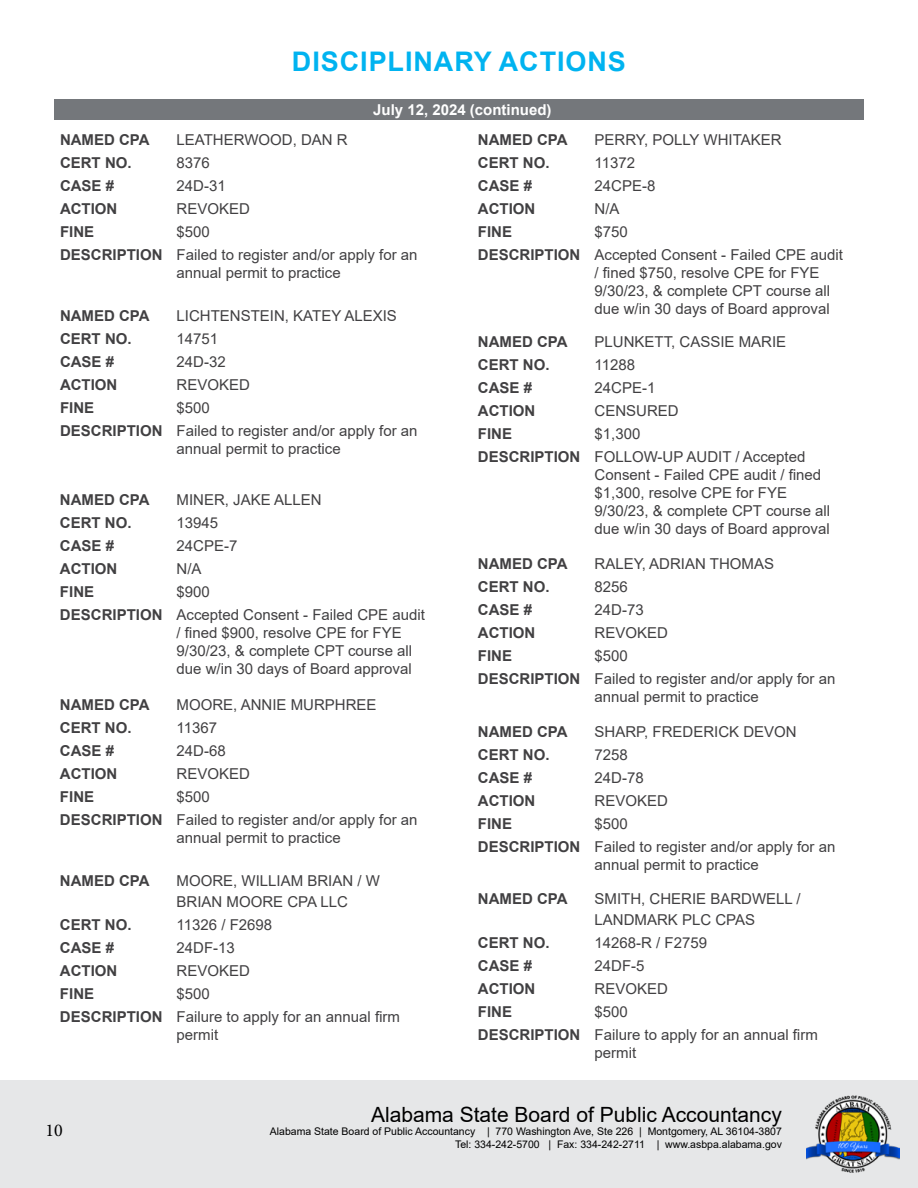
<style>
.page{position:relative;width:918px;height:1188px;background:#fff}
.page>*{position:absolute;margin:0;border:0;box-sizing:border-box;transform-origin:0 0}
.t1{font:700 27px "Arial";letter-spacing:.035em;color:#00b3f0}
.t2{font:21px "Arial";color:#000}
.t3{font:18px "Minion Pro";color:#000}
.t4{font:15px/23px "Arial";color:#414042}
.t5{font:700 15px "Arial";color:#414042}
.t6{font:700 15px "Arial";color:#fff}
.t7{font:10.5px/12.6px "Arial";color:#000;text-align:right}
.s1{font-weight:700}
</style>
<div class="page">
<div style="left:54px;top:99px;width:810px;height:21px;background:#74777b"></div>
<div style="left:0;top:1080px;width:918px;height:108px;background:#e6e7e8"></div>
<img style="left:806px;top:1095px;width:93px;height:78px">
<h1 class="t1" style="left:292px;top:43px;width:336px">DISCIPLINARY ACTIONS</h1>
<p class="t6" style="left:373px;top:99px;width:180px">July 12, 2024 (continued)</p>
<p class="t5" style="left:60px;top:129px;width:91px">NAMED CPA</p>
<p class="t4" style="left:177px;top:128px;width:173px">LEATHERWOOD, DAN R</p>
<p class="t5" style="left:60px;top:152px;width:73px">CERT NO.</p>
<p class="t4" style="left:177px;top:151px;width:35px">8376</p>
<p class="t5" style="left:60px;top:175px;width:56px">CASE #</p>
<p class="t4" style="left:177px;top:174px;width:51px">24D-31</p>
<p class="t5" style="left:60px;top:198px;width:59px">ACTION</p>
<p class="t4" style="left:177px;top:197px;width:75px">REVOKED</p>
<p class="t5" style="left:60px;top:221px;width:36px">FINE</p>
<p class="t4" style="left:60px;top:220px;width:359px;text-indent:117px">$500<br><span class="s1">DESCRIPTION</span> Failed to register and/or apply for an</p>
<p class="t4" style="left:177px;top:261px;width:166px">annual permit to practice</p>
<p class="t5" style="left:60px;top:305px;width:91px">NAMED CPA</p>
<p class="t4" style="left:177px;top:304px;width:222px">LICHTENSTEIN, KATEY ALEXIS</p>
<p class="t5" style="left:60px;top:328px;width:73px">CERT NO.</p>
<p class="t4" style="left:177px;top:327px;width:43px">14751</p>
<p class="t5" style="left:60px;top:351px;width:56px">CASE #</p>
<p class="t4" style="left:177px;top:350px;width:51px">24D-32</p>
<p class="t5" style="left:60px;top:374px;width:59px">ACTION</p>
<p class="t4" style="left:177px;top:373px;width:75px">REVOKED</p>
<p class="t5" style="left:60px;top:397px;width:36px">FINE</p>
<p class="t4" style="left:60px;top:396px;width:359px;text-indent:117px">$500<br><span class="s1">DESCRIPTION</span> Failed to register and/or apply for an</p>
<p class="t4" style="left:177px;top:437px;width:166px">annual permit to practice</p>
<p class="t5" style="left:60px;top:489px;width:91px">NAMED CPA</p>
<p class="t4" style="left:177px;top:488px;width:147px">MINER, JAKE ALLEN</p>
<p class="t5" style="left:60px;top:512px;width:73px">CERT NO.</p>
<p class="t4" style="left:177px;top:511px;width:43px">13945</p>
<p class="t5" style="left:60px;top:535px;width:56px">CASE #</p>
<p class="t4" style="left:177px;top:534px;width:62px">24CPE-7</p>
<p class="t5" style="left:60px;top:558px;width:59px">ACTION</p>
<p class="t4" style="left:177px;top:557px;width:27px">N/A</p>
<p class="t5" style="left:60px;top:581px;width:36px">FINE</p>
<p class="t4" style="left:60px;top:580px;width:366px;text-indent:117px">$900<br><span class="s1">DESCRIPTION</span> Accepted Consent - Failed CPE audit</p>
<p class="t4" style="left:177px;top:623px;width:237px;line-height:18px">/ fined $900, resolve CPE for FYE<br>9/30/23, &amp; complete CPT course all due w/in 30 days of Board approval</p>
<p class="t5" style="left:60px;top:694px;width:91px">NAMED CPA</p>
<p class="t4" style="left:177px;top:693px;width:202px">MOORE, ANNIE MURPHREE</p>
<p class="t5" style="left:60px;top:717px;width:73px">CERT NO.</p>
<p class="t4" style="left:177px;top:716px;width:42px">11367</p>
<p class="t5" style="left:60px;top:740px;width:56px">CASE #</p>
<p class="t4" style="left:177px;top:739px;width:51px">24D-68</p>
<p class="t5" style="left:60px;top:763px;width:59px">ACTION</p>
<p class="t4" style="left:177px;top:762px;width:75px">REVOKED</p>
<p class="t5" style="left:60px;top:786px;width:36px">FINE</p>
<p class="t4" style="left:60px;top:785px;width:359px;text-indent:117px">$500<br><span class="s1">DESCRIPTION</span> Failed to register and/or apply for an</p>
<p class="t4" style="left:177px;top:826px;width:166px">annual permit to practice</p>
<p class="t5" style="left:60px;top:871px;width:91px">NAMED CPA</p>
<p class="t4" style="left:177px;top:871px;width:205px;line-height:21px">MOORE, WILLIAM BRIAN / W<br>BRIAN MOORE CPA LLC</p>
<p class="t5" style="left:60px;top:914px;width:73px">CERT NO.</p>
<p class="t4" style="left:177px;top:913px;width:97px">11326 / F2698</p>
<p class="t5" style="left:60px;top:937px;width:56px">CASE #</p>
<p class="t4" style="left:177px;top:936px;width:60px">24DF-13</p>
<p class="t5" style="left:60px;top:960px;width:59px">ACTION</p>
<p class="t4" style="left:177px;top:959px;width:75px">REVOKED</p>
<p class="t5" style="left:60px;top:983px;width:36px">FINE</p>
<p class="t4" style="left:60px;top:982px;width:342px;text-indent:117px">$500<br><span class="s1">DESCRIPTION</span> Failure to apply for an annual firm</p>
<p class="t4" style="left:177px;top:1023px;width:43px">permit</p>
<p class="t5" style="left:478px;top:129px;width:91px">NAMED CPA</p>
<p class="t4" style="left:595px;top:128px;width:189px">PERRY, POLLY WHITAKER</p>
<p class="t5" style="left:478px;top:152px;width:73px">CERT NO.</p>
<p class="t4" style="left:595px;top:151px;width:42px">11372</p>
<p class="t5" style="left:478px;top:175px;width:56px">CASE #</p>
<p class="t4" style="left:595px;top:174px;width:62px">24CPE-8</p>
<p class="t5" style="left:478px;top:198px;width:59px">ACTION</p>
<p class="t4" style="left:595px;top:197px;width:27px">N/A</p>
<p class="t5" style="left:478px;top:221px;width:36px">FINE</p>
<p class="t4" style="left:478px;top:220px;width:366px;text-indent:117px">$750<br><span class="s1">DESCRIPTION</span> Accepted Consent - Failed CPE audit</p>
<p class="t4" style="left:595px;top:263px;width:237px;line-height:18px">/ fined $750, resolve CPE for FYE<br>9/30/23, &amp; complete CPT course all due w/in 30 days of Board approval</p>
<p class="t5" style="left:478px;top:331px;width:91px">NAMED CPA</p>
<p class="t4" style="left:595px;top:330px;width:193px">PLUNKETT, CASSIE MARIE</p>
<p class="t5" style="left:478px;top:354px;width:73px">CERT NO.</p>
<p class="t4" style="left:595px;top:353px;width:42px">11288</p>
<p class="t5" style="left:478px;top:377px;width:56px">CASE #</p>
<p class="t4" style="left:595px;top:376px;width:62px">24CPE-1</p>
<p class="t5" style="left:478px;top:400px;width:59px">ACTION</p>
<p class="t4" style="left:595px;top:399px;width:86px">CENSURED</p>
<p class="t5" style="left:478px;top:423px;width:36px">FINE</p>
<p class="t4" style="left:478px;top:422px;width:329px;text-indent:117px">$1,300<br><span class="s1">DESCRIPTION</span> FOLLOW-UP AUDIT / Accepted</p>
<p class="t4" style="left:595px;top:465px;width:237px;line-height:18px">Consent - Failed CPE audit / fined $1,300, resolve CPE for FYE<br>9/30/23, &amp; complete CPT course all due w/in 30 days of Board approval</p>
<p class="t5" style="left:478px;top:553px;width:91px">NAMED CPA</p>
<p class="t4" style="left:595px;top:552px;width:181px">RALEY, ADRIAN THOMAS</p>
<p class="t5" style="left:478px;top:576px;width:73px">CERT NO.</p>
<p class="t4" style="left:595px;top:575px;width:35px">8256</p>
<p class="t5" style="left:478px;top:599px;width:56px">CASE #</p>
<p class="t4" style="left:595px;top:598px;width:51px">24D-73</p>
<p class="t5" style="left:478px;top:622px;width:59px">ACTION</p>
<p class="t4" style="left:595px;top:621px;width:75px">REVOKED</p>
<p class="t5" style="left:478px;top:645px;width:36px">FINE</p>
<p class="t4" style="left:478px;top:644px;width:359px;text-indent:117px">$500<br><span class="s1">DESCRIPTION</span> Failed to register and/or apply for an</p>
<p class="t4" style="left:595px;top:685px;width:166px">annual permit to practice</p>
<p class="t5" style="left:478px;top:721px;width:91px">NAMED CPA</p>
<p class="t4" style="left:595px;top:720px;width:204px">SHARP, FREDERICK DEVON</p>
<p class="t5" style="left:478px;top:744px;width:73px">CERT NO.</p>
<p class="t4" style="left:595px;top:743px;width:35px">7258</p>
<p class="t5" style="left:478px;top:767px;width:56px">CASE #</p>
<p class="t4" style="left:595px;top:766px;width:51px">24D-78</p>
<p class="t5" style="left:478px;top:790px;width:59px">ACTION</p>
<p class="t4" style="left:595px;top:789px;width:75px">REVOKED</p>
<p class="t5" style="left:478px;top:813px;width:36px">FINE</p>
<p class="t4" style="left:478px;top:812px;width:359px;text-indent:117px">$500<br><span class="s1">DESCRIPTION</span> Failed to register and/or apply for an</p>
<p class="t4" style="left:595px;top:853px;width:166px">annual permit to practice</p>
<p class="t5" style="left:478px;top:888px;width:91px">NAMED CPA</p>
<p class="t4" style="left:595px;top:888px;width:208px;line-height:21px">SMITH, CHERIE BARDWELL /<br>LANDMARK PLC CPAS</p>
<p class="t5" style="left:478px;top:932px;width:73px">CERT NO.</p>
<p class="t4" style="left:595px;top:931px;width:114px">14268-R / F2759</p>
<p class="t5" style="left:478px;top:955px;width:56px">CASE #</p>
<p class="t4" style="left:595px;top:954px;width:52px">24DF-5</p>
<p class="t5" style="left:478px;top:978px;width:59px">ACTION</p>
<p class="t4" style="left:595px;top:977px;width:75px">REVOKED</p>
<p class="t5" style="left:478px;top:1001px;width:36px">FINE</p>
<p class="t4" style="left:478px;top:1000px;width:342px;text-indent:117px">$500<br><span class="s1">DESCRIPTION</span> Failure to apply for an annual firm</p>
<p class="t4" style="left:595px;top:1041px;width:43px">permit</p>
<p class="t3" style="left:45px;top:1118px;width:19px">10</p>
<h2 class="t2" style="left:371px;top:1101px;width:412px">Alabama State Board of Public Accountancy</h2>
<p class="t7" style="left:270px;top:1125px;width:514px">Alabama State Board of Public Accountancy | 770 Washington Ave, Ste 226 | Montgomery, AL 36104-3807<br>Tel: 334-242-5700 | Fax: 334-242-2711 | www.asbpa.alabama.gov</p>
</div>
